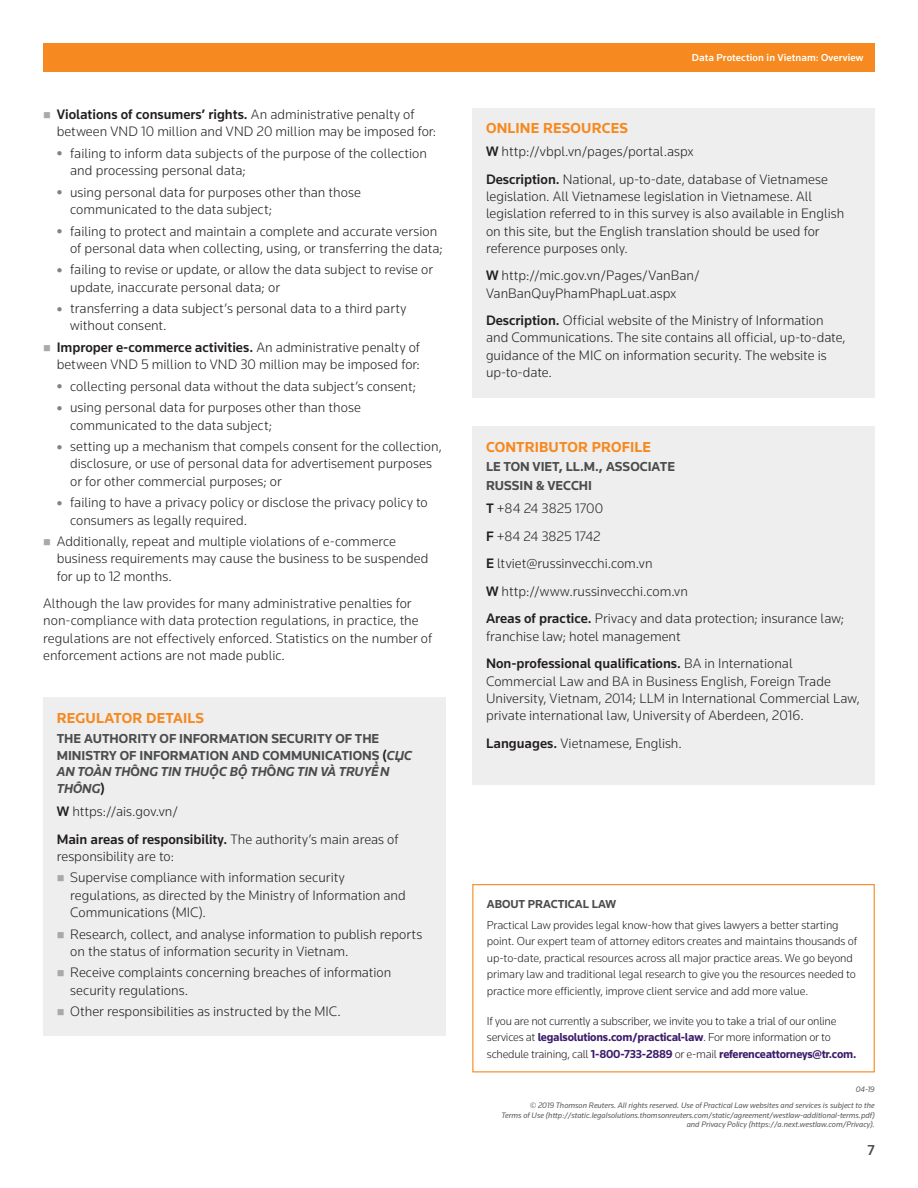
<style>
.page{position:relative;width:918px;height:1188px;background:#fff}
.page>*{position:absolute;margin:0;border:0;box-sizing:border-box;transform-origin:0 0}
.t1{font:700 15px "Knowledge";letter-spacing:.01em;color:#f6891f}
.t2{font:500 15px "Knowledge";color:#4b4c4d}
.t3{font:300 14.25px/17.2px "Knowledge";color:#231f20}
.t4{font:700 13.5px/16.5px "Knowledge";color:#4b4c4d}
.t5{font:300 12px/16.5px "Knowledge";letter-spacing:-.01em;color:#231f20}
.t6{font:700 12px "Knowledge";letter-spacing:-.005em;color:#4b4c4d}
.t7{font:500 10.5px "Knowledge";letter-spacing:.01em;color:#fff}
.t8{font:italic 8.25px/16.2px "Knowledge";color:#57585a;text-align:right}
.s1{font-weight:500}
.s2{font-weight:500;font-size:14.25px;color:#231f20}
.s3{font-style:italic}
.s4{font-weight:700;color:#3e1d6b}
</style>
<div class="page">
<div style="left:43px;top:43px;width:832px;height:29px;background:#f6891f"></div>
<div style="left:472px;top:884px;width:403px;height:188px;border:1px solid #f6891f"></div>
<div style="left:43px;top:698px;width:403px;height:338px;background:#eeeeef"></div>
<div style="left:472px;top:108px;width:403px;height:289px;background:#eeeeef"></div>
<div style="left:472px;top:426px;width:403px;height:358px;background:#eeeeef"></div>
<p class="t3" style="left:57px;top:105px;width:381px"><span class="s1">Violations of consumers’ rights.</span> An administrative penalty of between VND 10 million and VND 20 million may be imposed for:</p>
<p class="t3" style="left:70px;top:144px;width:358px">failing to inform data subjects of the purpose of the collection and processing personal data;</p>
<p class="t3" style="left:70px;top:183px;width:292px">using personal data for purposes other than those communicated to the data subject;</p>
<p class="t3" style="left:70px;top:222px;width:374px">failing to protect and maintain a complete and accurate version of personal data when collecting, using, or transferring the data;</p>
<p class="t3" style="left:70px;top:261px;width:364px">failing to revise or update, or allow the data subject to revise or update, inaccurate personal data; or</p>
<p class="t3" style="left:70px;top:300px;width:338px">transferring a data subject’s personal data to a third party without consent.</p>
<p class="t3" style="left:57px;top:338px;width:365px"><span class="s1">Improper e-commerce activities.</span> An administrative penalty of between VND 5 million to VND 30 million may be imposed for:</p>
<p class="t3" style="left:70px;top:375px;width:348px;line-height:21.6px">collecting personal data without the data subject’s consent; using personal data for purposes other than those</p>
<p class="t3" style="left:70px;top:414px;width:373px;line-height:21.6px">communicated to the data subject;<br>setting up a mechanism that compels consent for the collection,</p>
<p class="t3" style="left:70px;top:455px;width:363px">disclosure, or use of personal data for advertisement purposes or for other commercial purposes; or</p>
<p class="t3" style="left:70px;top:494px;width:359px">failing to have a privacy policy or disclose the privacy policy to consumers as legally required.</p>
<p class="t3" style="left:57px;top:532px;width:373px">Additionally, repeat and multiple violations of e-commerce business requirements may cause the business to be suspended for up to 12 months.</p>
<p class="t3" style="left:43px;top:594px;width:390px">Although the law provides for many administrative penalties for non-compliance with data protection regulations, in practice, the regulations are not effectively enforced. Statistics on the number of enforcement actions are not made public.</p>
<p class="t1" style="left:57px;top:708px;width:149px">REGULATOR DETAILS</p>
<p class="t4" style="left:57px;top:730px;width:357px">THE AUTHORITY OF INFORMATION SECURITY OF THE MINISTRY OF INFORMATION AND COMMUNICATIONS <span class="s2">(</span><span class="s3">CЏC AN TOÀN TH</span>Ô<span class="s3">NG TIN THUÔ. C BÔ. TH</span>Ô<span class="s3">NG TIN VÀ TRUYÊ</span><sup>`</sup> <span class="s3">N THÔNG</span><span class="s2">)</span></p>
<p class="t3" style="left:57px;top:797px;width:343px;line-height:27.5px"><span class="s1">W</span> https://ais.gov.vn/<br><span class="s1">Main areas of responsibility.</span> The authority’s main areas of</p>
<p class="t3" style="left:70px;top:845px;width:276px;line-height:21.6px;text-indent:-13px">responsibility are to:<br>Supervise compliance with information security</p>
<p class="t3" style="left:70px;top:886px;width:337px">regulations, as directed by the Ministry of Information and<br>Communications (MIC).</p>
<p class="t3" style="left:70px;top:925px;width:354px">Research, collect, and analyse information to publish reports on the status of information security in Vietnam.</p>
<p class="t3" style="left:70px;top:964px;width:323px">Receive complaints concerning breaches of information security regulations.</p>
<p class="t3" style="left:70px;top:1003px;width:272px">Other responsibilities as instructed by the MIC.</p>
<p class="t7" style="left:692px;top:51px;width:173px">Data Protection in Vietnam: Overview</p>
<p class="t7" style="left:694px;top:51px;width:173px">Data Protection in Vietnam: Overview</p>
<p class="t1" style="left:486px;top:119px;width:144px">ONLINE RESOURCES</p>
<p class="t3" style="left:486px;top:138px;width:344px;line-height:27.5px"><span class="s1">W</span> http://vbpl.vn/pages/portal.aspx<br><span class="s1">Description.</span> National, up-to-date, database of Vietnamese</p>
<p class="t3" style="left:486px;top:187px;width:360px">legislation. All Vietnamese legislation in Vietnamese. All legislation referred to in this survey is also available in English on this site, but the English translation should be used for reference purposes only.</p>
<p class="t3" style="left:486px;top:267px;width:215px"><span class="s1">W</span> http://mic.gov.vn/Pages/VanBan/<br>VanBanQuyPhamPhapLuat.aspx</p>
<p class="t3" style="left:486px;top:312px;width:361px"><span class="s1">Description.</span> Official website of the Ministry of Information and Communications. The site contains all official, up-to-date, guidance of the MIC on information security. The website is up-to-date.</p>
<p class="t1" style="left:486px;top:437px;width:166px">CONTRIBUTOR PROFILE</p>
<p class="t4" style="left:486px;top:456px;width:191px;line-height:19.4px">LE TON VIET, LL.M., ASSOCIATE<br>RUSSIN &amp; VECCHI</p>
<p class="t3" style="left:486px;top:495px;width:360px;line-height:27.5px"><span class="s1">T</span> +84 24 3825 1700<br><span class="s1">F</span> +84 24 3825 1742<br><span class="s1">E</span> ltviet@russinvecchi.com.vn<br><span class="s1">W</span> http://www.russinvecchi.com.vn<br><span class="s1">Areas of practice.</span> Privacy and data protection; insurance law;</p>
<p class="t3" style="left:486px;top:622px;width:308px;line-height:27.5px">franchise law; hotel management<br><span class="s1">Non-professional qualifications.</span> BA in International</p>
<p class="t3" style="left:486px;top:672px;width:375px">Commercial Law and BA in Business English, Foreign Trade<br>University, Vietnam, 2014; LLM in International Commercial Law, private international law, University of Aberdeen, 2016.</p>
<p class="t3" style="left:486px;top:734px;width:197px"><span class="s1">Languages.</span> Vietnamese, English.</p>
<p class="t6" style="left:487px;top:897px;width:131px">ABOUT PRACTICAL LAW</p>
<p class="t5" style="left:487px;top:916px;width:372px">Practical Law provides legal know-how that gives lawyers a better starting point. Our expert team of attorney editors creates and maintains thousands of up-to-date, practical resources across all major practice areas. We go beyond primary law and traditional legal research to give you the resources needed to practice more efficiently, improve client service and add more value.</p>
<p class="t5" style="left:487px;top:1012px;width:371px">If you are not currently a subscriber, we invite you to take a trial of our online services at <span class="s4">legalsolutions.com/practical-law</span>. For more information or to schedule training, call <span class="s4">1-800-733-2889</span> or e-mail <span class="s4">referenceattorneys@tr.com.</span></p>
<p class="t8" style="left:530px;top:1081px;width:346px">04-19<br>© 2019 Thomson Reuters. All rights reserved. Use of Practical Law websites and services is subject to the</p>
<p class="t8" style="left:502px;top:1110px;width:375px;line-height:9.8px">Terms of Use (http://static.legalsolutions.thomsonreuters.com/static/agreement/westlaw-additional-terms.pdf) and Privacy Policy (https://a.next.westlaw.com/Privacy).</p>
<p class="t2" style="left:868px;top:1141px;width:9px">7</p>
</div>
